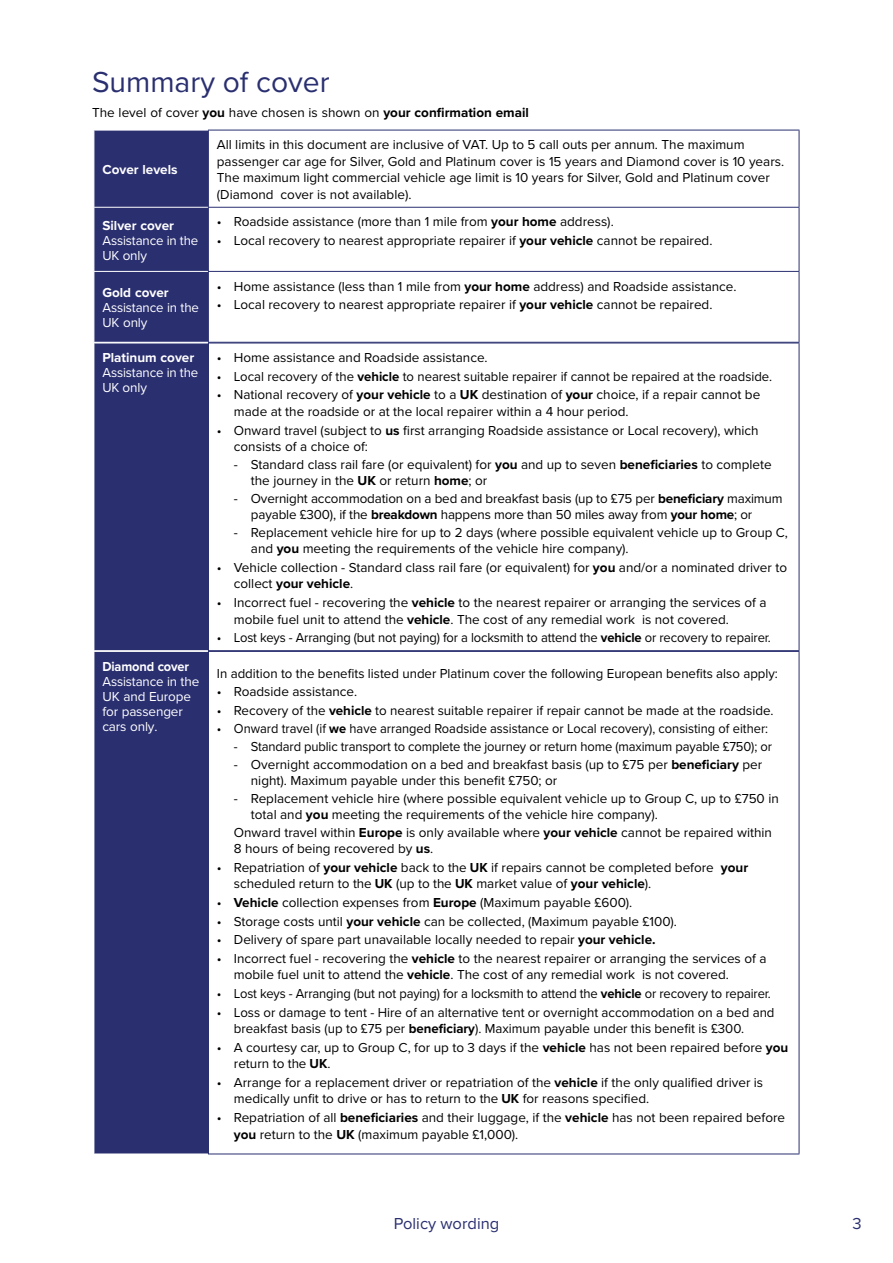
<style>
.page{position:relative;width:893px;height:1263px;background:#fff}
.page>*{position:absolute;margin:0;border:0;box-sizing:border-box;transform-origin:0 0}
.t1{font:30px "Proxima Nova";color:#2a2f70}
.t2{font:16.5px "Proxima Nova";color:#2a2f70}
.t3{font:13.5px/16.5px "Proxima Nova";color:#000}
.t4{font:13.5px "Proxima Nova";color:#000;scale:.96 1}
.t5{font:13.5px/15px "Proxima Nova";letter-spacing:-.01em;color:#fff}
.t6{font:13.5px "Proxima Nova";color:#000;scale:.95 1}
.t7{font:700 13.5px "Proxima Nova";color:#fff}
.t8{font:700 13.5px "Proxima Nova";color:#fff;scale:.95 1}
.s1{font-weight:700}
</style>
<div class="page">
<div style="left:95px;top:131px;width:113px;height:211px;background:#2a2f70"></div>
<hr style="left:94px;top:207px;width:114px;height:1px;background:#fff">
<hr style="left:94px;top:271px;width:114px;height:1px;background:#fff">
<hr style="left:208px;top:130px;width:1px;height:77px;background:#2a2f70">
<hr style="left:208px;top:130px;width:591px;height:1px;background:#2a2f70">
<hr style="left:799px;top:130px;width:1px;height:77px;background:#2a2f70">
<hr style="left:208px;top:208px;width:1px;height:63px;background:#2a2f70">
<hr style="left:208px;top:207px;width:591px;height:1px;background:#2a2f70">
<hr style="left:799px;top:208px;width:1px;height:63px;background:#2a2f70">
<hr style="left:208px;top:272px;width:1px;height:70px;background:#2a2f70">
<hr style="left:208px;top:271px;width:591px;height:1px;background:#2a2f70">
<hr style="left:799px;top:272px;width:1px;height:70px;background:#2a2f70">
<hr style="left:208px;top:342px;width:591px;height:1px;background:#2a2f70">
<div style="left:94px;top:343px;width:114px;height:308px;background:#2a2f70"></div>
<hr style="left:94px;top:343px;width:114px;height:1px;background:#fff">
<hr style="left:94px;top:343px;width:1px;height:307px;background:#fff">
<hr style="left:94px;top:650px;width:114px;height:1px;background:#fff">
<hr style="left:208px;top:343px;width:1px;height:307px;background:#2a2f70">
<hr style="left:208px;top:343px;width:591px;height:1px;background:#2a2f70">
<hr style="left:799px;top:343px;width:1px;height:307px;background:#2a2f70">
<hr style="left:208px;top:650px;width:591px;height:1px;background:#2a2f70">
<div style="left:94px;top:651px;width:114px;height:503px;background:#2a2f70"></div>
<hr style="left:94px;top:651px;width:114px;height:1px;background:#fff">
<hr style="left:94px;top:652px;width:1px;height:501px;background:#fff">
<hr style="left:94px;top:1153px;width:114px;height:1px;background:#fff">
<hr style="left:208px;top:652px;width:1px;height:501px;background:#2a2f70">
<hr style="left:208px;top:651px;width:591px;height:1px;background:#2a2f70">
<hr style="left:799px;top:652px;width:1px;height:501px;background:#2a2f70">
<hr style="left:208px;top:1153px;width:591px;height:1px;background:#2a2f70">
<h1 class="t1" style="left:92px;top:64px;width:239px">Summary of cover</h1>
<p class="t3" style="left:92px;top:104px;width:438px">The level of cover <span class="s1">you</span> have chosen is shown on <span class="s1">your confirmation email</span></p>
<p class="t7" style="left:102px;top:161px;width:77px">Cover levels</p>
<p class="t7" style="left:102px;top:217px;width:73px">Silver cover</p>
<p class="t5" style="left:102px;top:233px;width:97px">Assistance in the<br>UK only</p>
<p class="t7" style="left:102px;top:285px;width:68px">Gold cover</p>
<p class="t5" style="left:102px;top:300px;width:98px">Assistance in the<br>UK only</p>
<p class="t7" style="left:102px;top:350px;width:93px">Platinum cover</p>
<p class="t5" style="left:102px;top:365px;width:97px">Assistance in the<br>UK only</p>
<p class="t8" style="left:102px;top:658px;width:93px">Diamond cover</p>
<p class="t5" style="left:102px;top:674px;width:98px">Assistance in the<br>UK and Europe for passenger cars only.</p>
<p class="t3" style="left:217px;top:137px;width:569px">All limits in this document are inclusive of VAT. Up to 5 call outs per annum. The maximum passenger car age for Silver, Gold and Platinum cover is 15 years and Diamond cover is 10 years.<br>The maximum light commercial vehicle age limit is 10 years for Silver, Gold and Platinum cover (Diamond cover is not available).</p>
<p class="t3" style="left:217px;top:214px;width:398px">• Roadside assistance (more than 1 mile from <span class="s1">your home</span> address).</p>
<p class="t3" style="left:217px;top:233px;width:497px">• Local recovery to nearest appropriate repairer if <span class="s1">your vehicle</span> cannot be repaired.</p>
<p class="t3" style="left:217px;top:278px;width:521px">• Home assistance (less than 1 mile from <span class="s1">your home</span> address) and Roadside assistance.</p>
<p class="t3" style="left:217px;top:297px;width:497px">• Local recovery to nearest appropriate repairer if <span class="s1">your vehicle</span> cannot be repaired.</p>
<p class="t3" style="left:217px;top:350px;width:272px">• Home assistance and Roadside assistance.</p>
<p class="t3" style="left:217px;top:368px;width:557px">• Local recovery of the <span class="s1">vehicle</span> to nearest suitable repairer if cannot be repaired at the roadside.</p>
<p class="t3" style="left:234px;top:387px;width:528px;text-indent:-17px">• National recovery of <span class="s1">your vehicle</span> to a <span class="s1">UK</span> destination of <span class="s1">your</span> choice, if a repair cannot be made at the roadside or at the local repairer within a 4 hour period.</p>
<p class="t3" style="left:234px;top:422px;width:526px;text-indent:-17px">• Onward travel (subject to <span class="s1">us</span> first arranging Roadside assistance or Local recovery), which consists of a choice of:</p>
<p class="t3" style="left:251px;top:456px;width:522px;text-indent:-17px">- Standard class rail fare (or equivalent) for <span class="s1">you</span> and up to seven <span class="s1">beneficiaries</span> to complete the journey in the <span class="s1">UK</span> or return <span class="s1">home</span>; or</p>
<p class="t3" style="left:251px;top:490px;width:533px;text-indent:-17px">- Overnight accommodation on a bed and breakfast basis (up to £75 per <span class="s1">beneficiary</span> maximum payable £300), if the <span class="s1">breakdown</span> happens more than 50 miles away from <span class="s1">your home</span>; or</p>
<p class="t3" style="left:251px;top:524px;width:539px;text-indent:-17px">- Replacement vehicle hire for up to 2 days (where possible equivalent vehicle up to Group C, and <span class="s1">you</span> meeting the requirements of the vehicle hire company).</p>
<p class="t3" style="left:234px;top:559px;width:555px;text-indent:-17px">• Vehicle collection - Standard class rail fare (or equivalent) for <span class="s1">you</span> and/or a nominated driver to collect <span class="s1">your vehicle</span>.</p>
<p class="t3" style="left:234px;top:594px;width:534px;text-indent:-17px">• Incorrect fuel - recovering the <span class="s1">vehicle</span> to the nearest repairer or arranging the services of a mobile fuel unit to attend the <span class="s1">vehicle</span>. The cost of any remedial work is not covered.</p>
<p class="t4" style="left:217px;top:630px;width:579px">• Lost keys - Arranging (but not paying) for a locksmith to attend the <span class="s1">vehicle</span> or recovery to repairer.</p>
<p class="t3" style="left:217px;top:665px;width:563px">In addition to the benefits listed under Platinum cover the following European benefits also apply:</p>
<p class="t3" style="left:217px;top:684px;width:142px">• Roadside assistance.</p>
<p class="t3" style="left:217px;top:702px;width:558px">• Recovery of the <span class="s1">vehicle</span> to nearest suitable repairer if repair cannot be made at the roadside.</p>
<p class="t6" style="left:217px;top:721px;width:582px">• Onward travel (if <span class="s1">we</span> have arranged Roadside assistance or Local recovery), consisting of either:</p>
<p class="t4" style="left:234px;top:738px;width:562px">- Standard public transport to complete the journey or return home (maximum payable £750); or</p>
<p class="t3" style="left:251px;top:756px;width:513px;text-indent:-17px">- Overnight accommodation on a bed and breakfast basis (up to £75 per <span class="s1">beneficiary</span> per night). Maximum payable under this benefit £750; or</p>
<p class="t3" style="left:234px;top:790px;width:546px">- Replacement vehicle hire (where possible equivalent vehicle up to Group C, up to £750 in</p>
<p class="t3" style="left:251px;top:807px;width:409px">total and <span class="s1">you</span> meeting the requirements of the vehicle hire company).</p>
<p class="t3" style="left:234px;top:824px;width:540px">Onward travel within <span class="s1">Europe</span> is only available where <span class="s1">your vehicle</span> cannot be repaired within</p>
<p class="t3" style="left:234px;top:841px;width:201px">8 hours of being recovered by <span class="s1">us</span>.</p>
<p class="t3" style="left:234px;top:859px;width:516px;text-indent:-17px">• Repatriation of <span class="s1">your vehicle</span> back to the <span class="s1">UK</span> if repairs cannot be completed before <span class="s1">your </span>scheduled return to the <span class="s1">UK</span> (up to the <span class="s1">UK</span> market value of <span class="s1">your vehicle</span>).</p>
<p class="t3" style="left:217px;top:894px;width:417px">• <span class="s1">Vehicle</span> collection expenses from <span class="s1">Europe</span> (Maximum payable £600).</p>
<p class="t3" style="left:217px;top:913px;width:462px">• Storage costs until <span class="s1">your vehicle</span> can be collected, (Maximum payable £100).</p>
<p class="t3" style="left:217px;top:932px;width:440px">• Delivery of spare part unavailable locally needed to repair <span class="s1">your vehicle.</span></p>
<p class="t3" style="left:234px;top:950px;width:534px;text-indent:-17px">• Incorrect fuel - recovering the <span class="s1">vehicle</span> to the nearest repairer or arranging the services of a mobile fuel unit to attend the <span class="s1">vehicle</span>. The cost of any remedial work is not covered.</p>
<p class="t4" style="left:217px;top:985px;width:579px">• Lost keys - Arranging (but not paying) for a locksmith to attend the <span class="s1">vehicle</span> or recovery to repairer.</p>
<p class="t3" style="left:234px;top:1004px;width:542px;text-indent:-17px">• Loss or damage to tent - Hire of an alternative tent or overnight accommodation on a bed and breakfast basis (up to £75 per <span class="s1">beneficiary</span>). Maximum payable under this benefit is £300.</p>
<p class="t3" style="left:234px;top:1039px;width:556px;text-indent:-17px">• A courtesy car, up to Group C, for up to 3 days if the <span class="s1">vehicle</span> has not been repaired before <span class="s1">you </span>return to the <span class="s1">UK</span>.</p>
<p class="t3" style="left:234px;top:1074px;width:531px;text-indent:-17px">• Arrange for a replacement driver or repatriation of the <span class="s1">vehicle</span> if the only qualified driver is medically unfit to drive or has to return to the <span class="s1">UK</span> for reasons specified.</p>
<p class="t3" style="left:234px;top:1109px;width:553px;text-indent:-17px">• Repatriation of all <span class="s1">beneficiaries</span> and their luggage, if the <span class="s1">vehicle</span> has not been repaired before <span class="s1">you</span> return to the <span class="s1">UK</span> (maximum payable £1,000).</p>
<p class="t2" style="left:394px;top:1214px;width:107px">Policy wording</p>
<p class="t2" style="left:853px;top:1214px;width:11px">3</p>
</div>
